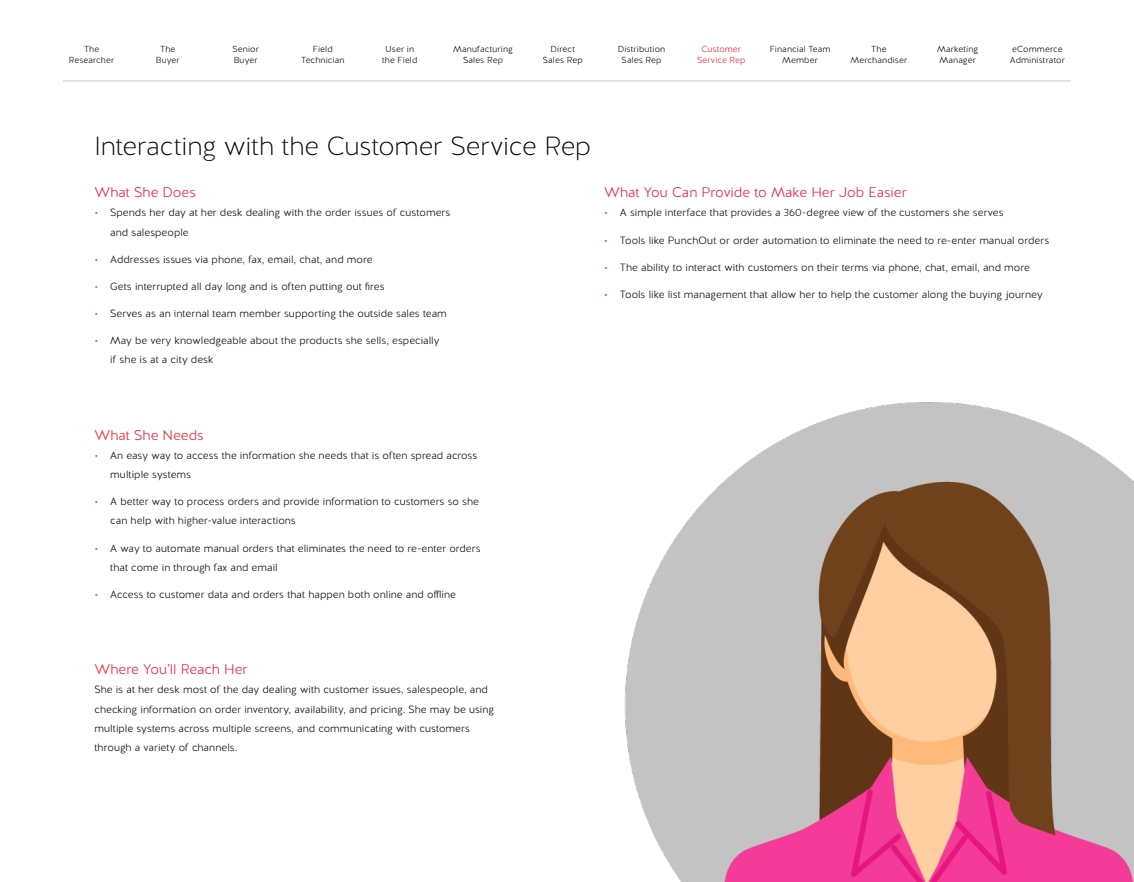
<style>
.page{position:relative;width:1134px;height:882px;background:#fff}
.page>*{position:absolute;margin:0;border:0;box-sizing:border-box;transform-origin:0 0}
.t1{font:200 26.25px "Halis R";letter-spacing:-.005em;color:#000}
.t2{font:300 14px "Halis R";color:#ed1c36}
.t3{font:300 10.5px/19.2px "Halis R";letter-spacing:.005em;color:#000}
.t4{font:300 8.75px/10.5px "Halis R";letter-spacing:.01em;color:#000;text-align:center}
.t5{font:300 8.75px/10.5px "Halis R";letter-spacing:.01em;color:#ed1a35;text-align:center}
.s1{color:#ed1a35}
</style>
<div class="page">
<img style="left:624px;top:402px;width:510px;height:480px">
<hr style="left:63px;top:80px;width:1008px;height:1px;background:#ccc">
<p class="t4" style="left:69px;top:44px;width:47px">The<br>Researcher</p>
<p class="t4" style="left:156px;top:44px;width:25px">The<br>Buyer</p>
<p class="t4" style="left:233px;top:44px;width:28px;text-align:left">Senior<br>Buyer</p>
<p class="t4" style="left:301px;top:44px;width:45px">Field<br>Technician</p>
<p class="t4" style="left:382px;top:44px;width:37px">User in the Field</p>
<p class="t4" style="left:453px;top:44px;width:61px">Manufacturing<br>Sales Rep</p>
<p class="t4" style="left:543px;top:44px;width:41px">Direct<br>Sales Rep</p>
<p class="t4" style="left:618px;top:44px;width:49px">Distribution<br>Sales Rep</p>
<p class="t5" style="left:697px;top:44px;width:50px">Customer<br>Service Rep</p>
<p class="t4" style="left:770px;top:44px;width:62px">Financial Team<br>Member</p>
<p class="t4" style="left:851px;top:44px;width:58px">The<br>Merchandiser</p>
<p class="t4" style="left:937px;top:44px;width:43px;text-align:left">Marketing<br>Manager</p>
<p class="t4" style="left:1010px;top:44px;width:57px;text-align:left">eCommerce<br>Administrator</p>
<p class="t1" style="left:94px;top:129px;width:498px">Interacting with the Customer Service Rep</p>
<p class="t2" style="left:94px;top:184px;width:103px">What She Does</p>
<p class="t3" style="left:110px;top:204px;width:342px;text-indent:-16px"><span class="s1">•</span> Spends her day at her desk dealing with the order issues of customers and salespeople</p>
<p class="t3" style="left:94px;top:250px;width:280px"><span class="s1">•</span> Addresses issues via phone, fax, email, chat, and more</p>
<p class="t3" style="left:94px;top:277px;width:292px"><span class="s1">•</span> Gets interrupted all day long and is often putting out fires</p>
<p class="t3" style="left:94px;top:304px;width:354px"><span class="s1">•</span> Serves as an internal team member supporting the outside sales team</p>
<p class="t3" style="left:110px;top:331px;width:331px;text-indent:-16px"><span class="s1">•</span> May be very knowledgeable about the products she sells, especially if she is at a city desk</p>
<p class="t2" style="left:604px;top:184px;width:304px">What You Can Provide to Make Her Job Easier</p>
<p class="t3" style="left:604px;top:204px;width:401px"><span class="s1">•</span> A simple interface that provides a 360-degree view of the customers she serves</p>
<p class="t3" style="left:604px;top:231px;width:447px"><span class="s1">•</span> Tools like PunchOut or order automation to eliminate the need to re-enter manual orders</p>
<p class="t3" style="left:604px;top:258px;width:427px"><span class="s1">•</span> The ability to interact with customers on their terms via phone, chat, email, and more</p>
<p class="t3" style="left:604px;top:285px;width:440px"><span class="s1">•</span> Tools like list management that allow her to help the customer along the buying journey</p>
<p class="t2" style="left:94px;top:426px;width:111px">What She Needs</p>
<p class="t3" style="left:110px;top:446px;width:369px;text-indent:-16px"><span class="s1">•</span> An easy way to access the information she needs that is often spread across multiple systems</p>
<p class="t3" style="left:110px;top:492px;width:370px;text-indent:-16px"><span class="s1">•</span> A better way to process orders and provide information to customers so she can help with higher-value interactions</p>
<p class="t3" style="left:110px;top:539px;width:372px;text-indent:-16px"><span class="s1">•</span> A way to automate manual orders that eliminates the need to re-enter orders that come in through fax and email</p>
<p class="t3" style="left:94px;top:585px;width:363px"><span class="s1">•</span> Access to customer data and orders that happen both online and offline</p>
<p class="t2" style="left:94px;top:660px;width:155px">Where You’ll Reach Her</p>
<p class="t3" style="left:94px;top:680px;width:401px">She is at her desk most of the day dealing with customer issues, salespeople, and checking information on order inventory, availability, and pricing. She may be using multiple systems across multiple screens, and communicating with customers through a variety of channels.</p>
</div>
